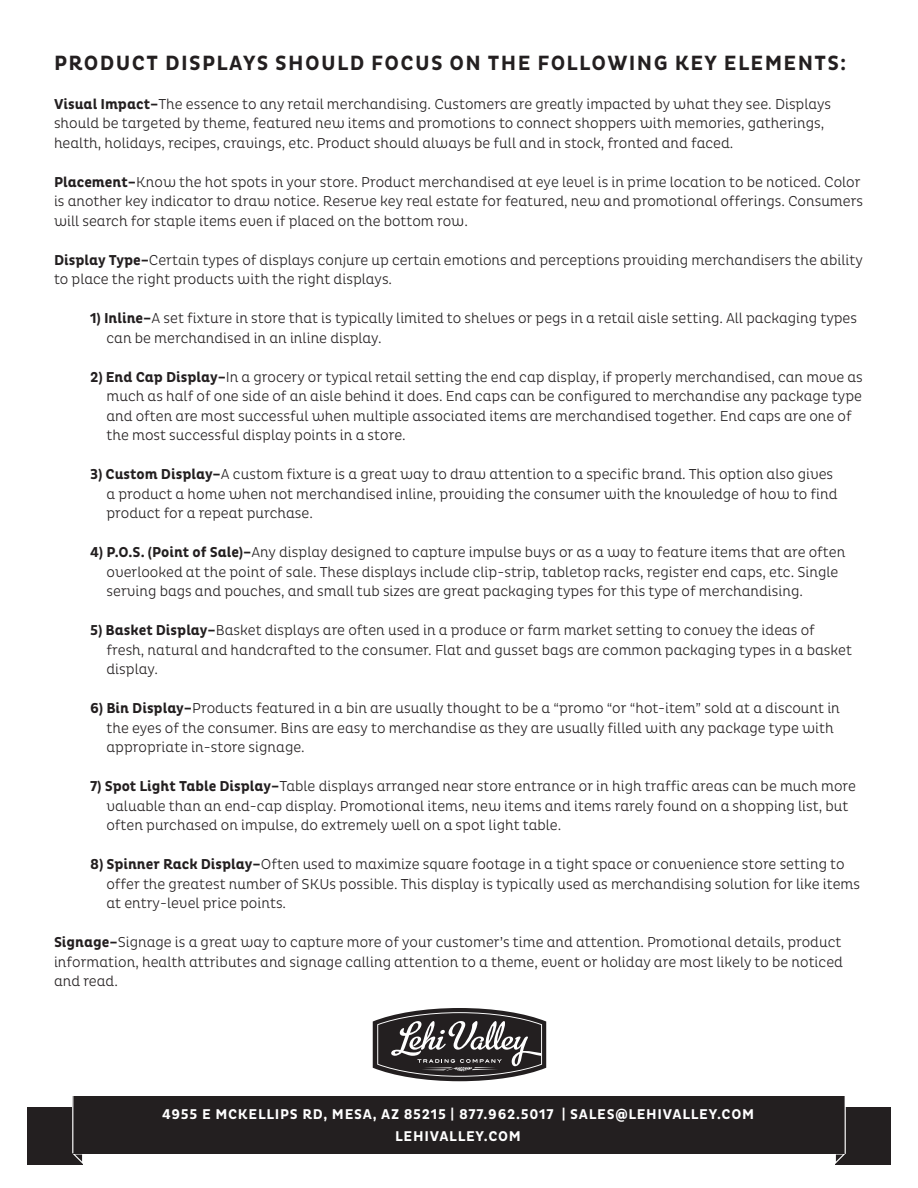
<style>
.page{position:relative;width:918px;height:1188px;background:#fff}
.page>*{position:absolute;margin:0;border:0;box-sizing:border-box;transform-origin:0 0}
.t1{font:700 21px "Pluto Cond";letter-spacing:.065em;color:#231f20}
.t2{font:300 14.7px/19.5px "Pluto Cond";color:#231f20}
.t3{font:700 14.4px/21.6px "Pluto Cond";letter-spacing:.05em;color:#fff;text-align:center}
.s1{font-weight:700}
</style>
<div class="page">
<svg style="left:373px;top:1008px;width:173px;height:73px"></svg>
<div style="left:835px;top:1107px;width:56px;height:57px;background:#231f20"></div>
<svg style="left:835px;top:1153px;width:10px;height:11px"></svg>
<div style="left:27px;top:1107px;width:56px;height:57px;background:#231f20"></div>
<svg style="left:72px;top:1153px;width:11px;height:11px"></svg>
<div style="left:73px;top:1096px;width:772px;height:57px;background:#231f20"></div>
<hr style="left:72px;top:1095px;width:1px;height:58px;background:#fff">
<hr style="left:845px;top:1096px;width:1px;height:58px;background:#fff">
<h1 class="t1" style="left:54px;top:51px;width:794px">PRODUCT DISPLAYS SHOULD FOCUS ON THE FOLLOWING KEY ELEMENTS:</h1>
<p class="t2" style="left:54px;top:94px;width:779px"><span class="s1">Visual Impact–</span>The essence to any retail merchandising. Customers are greatly impacted by what they see. Displays should be targeted by theme, featured new items and promotions to connect shoppers with memories, gatherings, health, holidays, recipes, cravings, etc. Product should always be full and in stock, fronted and faced.</p>
<p class="t2" style="left:54px;top:172px;width:811px"><span class="s1">Placement–</span>Know the hot spots in your store. Product merchandised at eye level is in prime location to be noticed. Color is another key indicator to draw notice. Reserve key real estate for featured, new and promotional offerings. Consumers will search for staple items even if placed on the bottom row.</p>
<p class="t2" style="left:54px;top:250px;width:810px"><span class="s1">Display Type–</span>Certain types of displays conjure up certain emotions and perceptions providing merchandisers the ability to place the right products with the right displays.</p>
<p class="t2" style="left:107px;top:309px;width:752px;text-indent:-16px"><span class="s1">1) Inline–</span>A set fixture in store that is typically limited to shelves or pegs in a retail aisle setting. All packaging types can be merchandised in an inline display.</p>
<p class="t2" style="left:107px;top:367px;width:758px;text-indent:-16px"><span class="s1">2) End Cap Display–</span>In a grocery or typical retail setting the end cap display, if properly merchandised, can move as much as half of one side of an aisle behind it does. End caps can be configured to merchandise any package type and often are most successful when multiple associated items are merchandised together. End caps are one of the most successful display points in a store.</p>
<p class="t2" style="left:107px;top:465px;width:733px;text-indent:-16px"><span class="s1">3) Custom Display–</span>A custom fixture is a great way to draw attention to a specific brand. This option also gives a product a home when not merchandised inline, providing the consumer with the knowledge of how to find product for a repeat purchase.</p>
<p class="t2" style="left:107px;top:543px;width:740px;text-indent:-16px"><span class="s1">4) P.O.S. (Point of Sale)–</span>Any display designed to capture impulse buys or as a way to feature items that are often overlooked at the point of sale. These displays include clip-strip, tabletop racks, register end caps, etc. Single serving bags and pouches, and small tub sizes are great packaging types for this type of merchandising.</p>
<p class="t2" style="left:107px;top:621px;width:747px;text-indent:-16px"><span class="s1">5) Basket Display–</span>Basket displays are often used in a produce or farm market setting to convey the ideas of fresh, natural and handcrafted to the consumer. Flat and gusset bags are common packaging types in a basket display.</p>
<p class="t2" style="left:107px;top:699px;width:735px;text-indent:-16px"><span class="s1">6) Bin Display–</span>Products featured in a bin are usually thought to be a “promo “or “hot-item” sold at a discount in the eyes of the consumer. Bins are easy to merchandise as they are usually filled with any package type with appropriate in-store signage.</p>
<p class="t2" style="left:107px;top:777px;width:751px;text-indent:-16px"><span class="s1">7) Spot Light Table Display–</span>Table displays arranged near store entrance or in high traffic areas can be much more valuable than an end-cap display. Promotional items, new items and items rarely found on a shopping list, but often purchased on impulse, do extremely well on a spot light table.</p>
<p class="t2" style="left:107px;top:855px;width:755px;text-indent:-16px"><span class="s1">8) Spinner Rack Display–</span>Often used to maximize square footage in a tight space or convenience store setting to offer the greatest number of SKUs possible. This display is typically used as merchandising solution for like items at entry-level price points.</p>
<p class="t2" style="left:54px;top:933px;width:791px;text-align:justify"><span class="s1">Signage–</span>Signage is a great way to capture more of your customer’s time and attention. Promotional details, product information, health attributes and signage calling attention to a theme, event or holiday are most likely to be noticed and read.</p>
<p class="t3" style="left:162px;top:1104px;width:594px">4955 E MCKELLIPS RD, MESA, AZ 85215 | 877.962.5017 | SALES@LEHIVALLEY.COM<br>LEHIVALLEY.COM</p>
</div>
